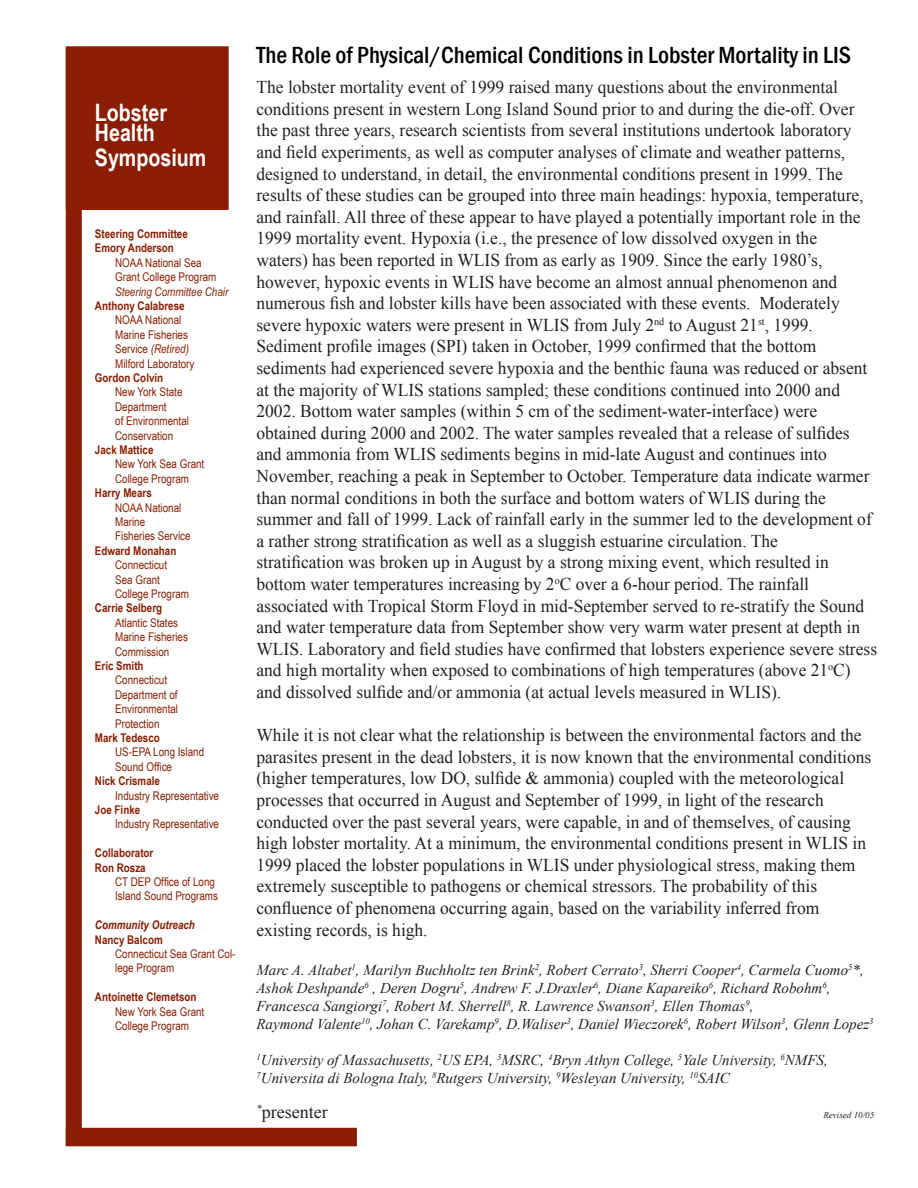
<style>
.page{position:relative;width:918px;height:1188px;background:#fff}
.page>*{position:absolute;margin:0;border:0;box-sizing:border-box;transform-origin:0 0}
.t1{font:500 condensed 24px "Franklin Gothic";color:#000}
.t2{font:700 24px/20.1px "Arial Narrow";color:#fff}
.t3{font:18px/21.6px "Times New Roman";color:#231f20}
.t4{font:italic 15px/18px "Times New Roman";color:#231f20}
.t5{font:12px/14.4px "Arial Narrow";color:#8b1e02}
.t6{font:700 12px/14.4px "Arial Narrow";color:#8b1e02}
.t7{font:italic 12px "Arial Narrow";color:#8b1e02}
.t8{font:italic 700 12px "Arial Narrow";color:#8b1e02}
.t9{font:italic 9px "Times New Roman";color:#231f20}
.s1{font-style:italic}
</style>
<div class="page">
<div style="left:67px;top:49px;width:14px;height:1096px;background:#8b1e02"></div>
<div style="left:66px;top:48px;width:16px;height:1097px;border:2px solid #8b1e02"></div>
<div style="left:67px;top:47px;width:161px;height:162px;background:#8b1e02"></div>
<div style="left:66px;top:46px;width:163px;height:164px;border:2px solid #8b1e02"></div>
<div style="left:67px;top:1129px;width:289px;height:17px;background:#8b1e02"></div>
<div style="left:66px;top:1128px;width:291px;height:18px;border:2px solid #8b1e02"></div>
<h1 class="t2" style="left:95px;top:102px;width:74px">Lobster<br>Health</h1>
<h1 class="t2" style="left:95px;top:147px;width:113px">Symposium</h1>
<p class="t6" style="left:95px;top:226px;width:94px">Steering Committee<br>Emory Anderson</p>
<p class="t5" style="left:115px;top:255px;width:103px">NOAA National Sea<br>Grant College Program</p>
<p class="t7" style="left:115px;top:283px;width:115px">Steering Committee Chair</p>
<p class="t6" style="left:95px;top:298px;width:91px">Anthony Calabrese</p>
<p class="t5" style="left:115px;top:312px;width:81px">NOAA National<br>Marine Fisheries<br>Service <span class="s1">(Retired)<br></span>Milford Laboratory</p>
<p class="t6" style="left:95px;top:370px;width:70px">Gordon Colvin</p>
<p class="t5" style="left:115px;top:384px;width:75px">New York State<br>Department<br>of Environmental<br>Conservation</p>
<p class="t6" style="left:95px;top:442px;width:60px">Jack Mattice</p>
<p class="t5" style="left:115px;top:456px;width:91px">New York Sea Grant<br>College Program</p>
<p class="t6" style="left:95px;top:485px;width:58px">Harry Mears</p>
<p class="t5" style="left:115px;top:500px;width:77px">NOAA National<br>Marine<br>Fisheries Service</p>
<p class="t6" style="left:95px;top:543px;width:83px">Edward Monahan</p>
<p class="t5" style="left:115px;top:557px;width:75px">Connecticut<br>Sea Grant<br>College Program</p>
<p class="t6" style="left:95px;top:600px;width:69px">Carrie Selberg</p>
<p class="t5" style="left:115px;top:615px;width:74px">Atlantic States<br>Marine Fisheries<br>Commission</p>
<p class="t6" style="left:95px;top:658px;width:50px">Eric Smith</p>
<p class="t5" style="left:115px;top:672px;width:64px">Connecticut<br>Department of<br>Environmental<br>Protection</p>
<p class="t6" style="left:95px;top:730px;width:66px">Mark Tedesco</p>
<p class="t5" style="left:115px;top:744px;width:90px">US-EPA Long Island<br>Sound Office</p>
<p class="t6" style="left:95px;top:773px;width:67px">Nick Crismale</p>
<p class="t5" style="left:115px;top:788px;width:105px">Industry Representative</p>
<p class="t6" style="left:95px;top:802px;width:47px">Joe Finke</p>
<p class="t5" style="left:115px;top:816px;width:105px">Industry Representative</p>
<p class="t6" style="left:95px;top:845px;width:60px">Collaborator<br>Ron Rosza</p>
<p class="t5" style="left:115px;top:874px;width:104px">CT DEP Office of Long<br>Island Sound Programs</p>
<p class="t8" style="left:95px;top:916px;width:102px">Community Outreach</p>
<p class="t6" style="left:95px;top:932px;width:69px">Nancy Balcom</p>
<p class="t5" style="left:115px;top:946px;width:122px">Connecticut Sea Grant Col&shy;lege Program</p>
<p class="t6" style="left:95px;top:989px;width:103px">Antoinette Clemetson</p>
<p class="t5" style="left:115px;top:1004px;width:91px">New York Sea Grant<br>College Program</p>
<h1 class="t1" style="left:256px;top:39px;width:596px">The Role of Physical/Chemical Conditions in Lobster Mortality in LIS</h1>
<p class="t3" style="left:256px;top:76px;width:622px">The lobster mortality event of 1999 raised many questions about the environmental conditions present in western Long Island Sound prior to and during the die-off. Over the past three years, research scientists from several institutions undertook laboratory and field experiments, as well as computer analyses of climate and weather patterns, designed to understand, in detail, the environmental conditions present in 1999. The results of these studies can be grouped into three main headings: hypoxia, temperature, and rainfall. All three of these appear to have played a potentially important role in the 1999 mortality event. Hypoxia (i.e., the presence of low dissolved oxygen in the<br>waters) has been reported in WLIS from as early as 1909. Since the early 1980’s, however, hypoxic events in WLIS have become an almost annual phenomenon and numerous fish and lobster kills have been associated with these events. Moderately severe hypoxic waters were present in WLIS from July 2<sup>nd</sup> to August 21<sup>st</sup>, 1999.<br>Sediment profile images (SPI) taken in October, 1999 confirmed that the bottom sediments had experienced severe hypoxia and the benthic fauna was reduced or absent at the majority of WLIS stations sampled; these conditions continued into 2000 and 2002. Bottom water samples (within 5 cm of the sediment-water-interface) were obtained during 2000 and 2002. The water samples revealed that a release of sulfides and ammonia from WLIS sediments begins in mid-late August and continues into November, reaching a peak in September to October. Temperature data indicate warmer than normal conditions in both the surface and bottom waters of WLIS during the summer and fall of 1999. Lack of rainfall early in the summer led to the development of a rather strong stratification as well as a sluggish estuarine circulation. The<br>stratification was broken up in August by a strong mixing event, which resulted in bottom water temperatures increasing by 2<sup>o</sup>C over a 6-hour period. The rainfall associated with Tropical Storm Floyd in mid-September served to re-stratify the Sound and water temperature data from September show very warm water present at depth in WLIS. Laboratory and field studies have confirmed that lobsters experience severe stress and high mortality when exposed to combinations of high temperatures (above 21<sup>o</sup>C) and dissolved sulfide and/or ammonia (at actual levels measured in WLIS).</p>
<p class="t3" style="left:256px;top:724px;width:616px">While it is not clear what the relationship is between the environmental factors and the parasites present in the dead lobsters, it is now known that the environmental conditions (higher temperatures, low DO, sulfide &amp; ammonia) coupled with the meteorological processes that occurred in August and September of 1999, in light of the research conducted over the past several years, were capable, in and of themselves, of causing high lobster mortality. At a minimum, the environmental conditions present in WLIS in 1999 placed the lobster populations in WLIS under physiological stress, making them extremely susceptible to pathogens or chemical stressors. The probability of this confluence of phenomena occurring again, based on the variability inferred from existing records, is high.</p>
<p class="t4" style="left:256px;top:961px;width:619px">Marc A. Altabet<sup>1</sup>, Marilyn Buchholtz ten Brink<sup>2</sup>, Robert Cerrato<sup>3</sup>, Sherri Cooper<sup>4</sup>, Carmela Cuomo<sup>5</sup>*, Ashok Deshpande<sup>6</sup> , Deren Dogru<sup>5</sup>, Andrew F. J.Draxler<sup>6</sup>, Diane Kapareiko<sup>6</sup>, Richard Robohm<sup>6</sup>, Francesca Sangiorgi<sup>7</sup>, Robert M. Sherrell<sup>8</sup>, R. Lawrence Swanson<sup>3</sup>, Ellen Thomas<sup>9</sup>,<br>Raymond Valente<sup>10</sup>, Johan C. Varekamp<sup>9</sup>, D.Waliser<sup>3</sup>, Daniel Wieczorek<sup>6</sup>, Robert Wilson<sup>3</sup>, Glenn Lopez<sup>3</sup></p>
<p class="t4" style="left:256px;top:1051px;width:573px"><sup>1</sup>University of Massachusetts, <sup>2</sup>US EPA, <sup>3</sup>MSRC, <sup>4</sup>Bryn Athyn College, <sup>5</sup>Yale University, <sup>6</sup>NMFS,<br><sup>7</sup>Universita di Bologna Italy, <sup>8</sup>Rutgers University, <sup>9</sup>Wesleyan University, <sup>10</sup>SAIC</p>
<p class="t3" style="left:256px;top:1101px;width:73px"><sup>*</sup>presenter</p>
<p class="t9" style="left:824px;top:1109px;width:52px">Revised 10/05</p>
</div>
